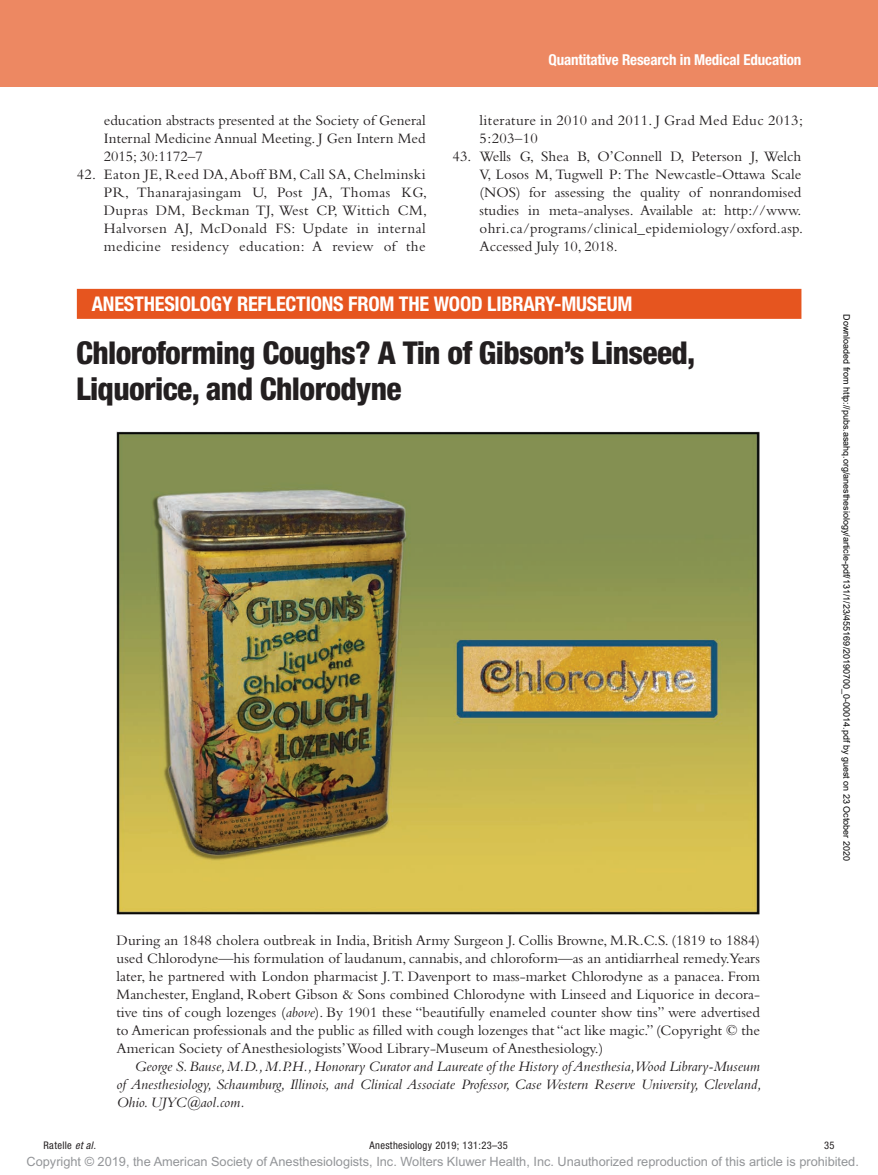
<style>
.page{position:relative;width:878px;height:1175px;background:#fff}
.page>*{position:absolute;margin:0;border:0;box-sizing:border-box;transform-origin:0 0}
.t1{font:800 condensed 31.5px/36px "Helvetica Neue LT Std";letter-spacing:-.02em;color:#231f20}
.t2{font:700 condensed 20.25px "Helvetica Neue LT Std";letter-spacing:-.01em;color:#fff}
.t3{font:15px/18px "Bembo Std";color:#231f20;text-align:justify}
.t4{font:italic 15px/18px "Bembo Std";color:#231f20;text-align:justify}
.t5{font:15px/18px "Bembo Std";letter-spacing:.025em;color:#231f20}
.t6{font:700 condensed 15px "Helvetica Neue LT Std";letter-spacing:-.01em;color:#fff}
.t7{font:12.75px "Arial MT Std";color:#939598}
.t8{font:condensed 10.5px "Helvetica Neue LT Std";letter-spacing:.03em;color:#231f20}
.t9{font:9px "Arial";color:#000}
.s1{font-style:italic}
</style>
<div class="page">
<div style="left:0;top:0;width:878px;height:86px;background:#ed8862"></div>
<img style="left:117px;top:431px;width:642px;height:483px">
<div style="left:77px;top:289px;width:724px;height:30px;background:#e6551f"></div>
<p class="t3" style="left:104px;top:111px;width:323px">education abstracts presented at the Society of General Internal Medicine Annual Meeting. J Gen Intern Med 2015; 30:1172–7</p>
<p class="t3" style="left:104px;top:165px;width:325px;text-indent:-27px">42. Eaton JE, Reed DA, Aboff BM, Call SA, Chelminski PR, Thanarajasingam U, Post JA, Thomas KG, Dupras DM, Beckman TJ, West CP, Wittich CM, Halvorsen AJ, McDonald FS: Update in internal medicine residency education: A review of the</p>
<p class="t6" style="left:548px;top:51px;width:254px">Quantitative Research in Medical Education</p>
<p class="t5" style="left:479px;top:111px;width:325px">literature in 2010 and 2011. J Grad Med Educ 2013;<br>5:203–10</p>
<p class="t3" style="left:479px;top:147px;width:325px;text-indent:-27px">43. Wells G, Shea B, O’Connell D, Peterson J, Welch V, Losos M, Tugwell P: The Newcastle-Ottawa Scale (NOS) for assessing the quality of nonrandomised studies in meta-analyses. Available at: http://www. ohri.ca/programs/clinical_epidemiology/oxford.asp.<br>Accessed July 10, 2018.</p>
<h2 class="t2" style="left:92px;top:292px;width:542px">ANESTHESIOLOGY REFLECTIONS FROM THE WOOD LIBRARY-MUSEUM</h2>
<h1 class="t1" style="left:76px;top:334px;width:621px">Chloroforming Coughs? A Tin of Gibson’s Linseed,<br>Liquorice, and Chlorodyne</h1>
<p class="t3" style="left:117px;top:930px;width:645px">During an 1848 cholera outbreak in India, British Army Surgeon J. Collis Browne, M.R.C.S. (1819 to 1884) used Chlorodyne—his formulation of laudanum, cannabis, and chloroform—as an antidiarrheal remedy.Years later, he partnered with London pharmacist J. T. Davenport to mass-market Chlorodyne as a panacea. From Manchester, England, Robert Gibson &amp; Sons combined Chlorodyne with Linseed and Liquorice in decora&shy;tive tins of cough lozenges (<span class="s1">above</span>). By 1901 these “beautifully enameled counter show tins” were advertised to American professionals and the public as filled with cough lozenges that “act like magic.” (Copyright © the American Society of Anesthesiologists’Wood Library-Museum of Anesthesiology.)</p>
<p class="t4" style="left:117px;top:1056px;width:646px;text-indent:18px">George S. Bause, M.D., M.P.H., Honorary Curator and Laureate of the History of Anesthesia, Wood Library-Museum of Anesthesiology, Schaumburg, Illinois, and Clinical Associate Professor, Case Western Reserve University, Cleveland, Ohio. UJYC@aol.com.</p>
<p class="t9" style="left:850px;top:314px;width:548px;rotate:90deg">Downloaded from http://pubs.asahq.org/anesthesiology/article-pdf/131/1/23/455169/20190700_0-00014.pdf by guest on 23 October 2020</p>
<p class="t8" style="left:44px;top:1139px;width:54px">Ratelle <span class="s1">et al.</span></p>
<p class="t8" style="left:369px;top:1139px;width:140px">Anesthesiology 2019; 131:23–35</p>
<p class="t8" style="left:824px;top:1139px;width:12px">35</p>
<p class="t7" style="left:27px;top:1154px;width:833px">Copyright © 2019, the American Society of Anesthesiologists, Inc. Wolters Kluwer Health, Inc. Unauthorized reproduction of this article is prohibited.</p>
</div>
